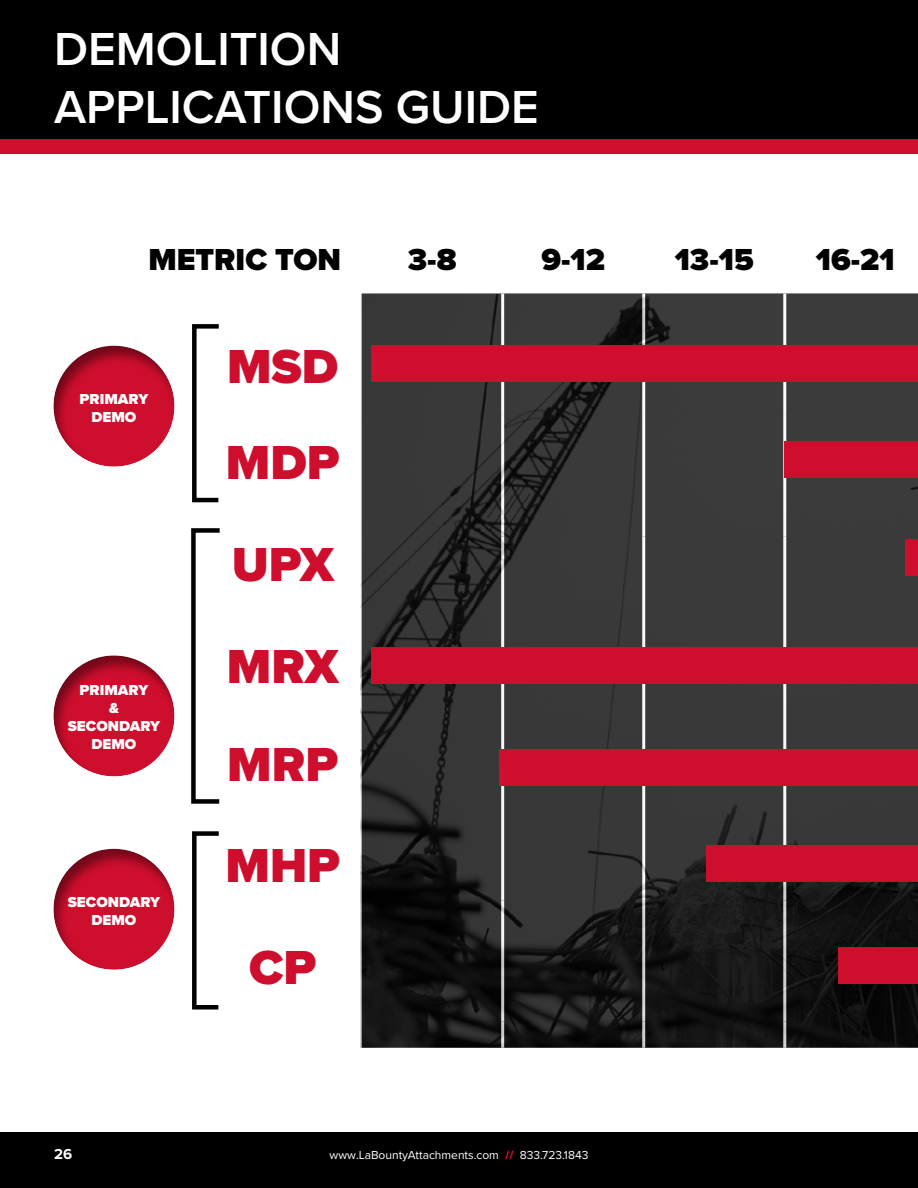
<style>
.page{position:relative;width:918px;height:1188px;background:#fff}
.page>*{position:absolute;margin:0;border:0;box-sizing:border-box;transform-origin:0 0}
.t1{font:900 49.5px/102.1px "Proxima Nova";color:#ce0e2d;text-align:justify}
.t2{font:600 48px/57.6px "Proxima Nova";color:#fff}
.t3{font:900 31.5px "Proxima Nova";color:#000}
.t4{font:900 15px/18px "Proxima Nova";color:#fff;text-align:center}
.t5{font:700 15px "Proxima Nova";color:#fff}
.t6{font:12px "Proxima Nova";color:#fff}
.s1{font-weight:900;color:#ce0e2d}
</style>
<div class="page">
<div style="left:0;top:1132px;width:918px;height:56px;background:#000"></div>
<div style="left:0;top:0;width:918px;height:146px;background:#000"></div>
<div style="left:0;top:139px;width:918px;height:15px;background:#ce0e2d"></div>
<div style="left:192px;top:324px;width:29px;height:178px;border:4px solid #000"></div>
<div style="left:191px;top:528px;width:31px;height:276px;border:4px solid #000"></div>
<div style="left:192px;top:831px;width:29px;height:179px;border:4px solid #000"></div>
<div style="left:26px;top:324px;width:178px;height:145px;background:#000;opacity:.45"></div>
<div style="left:26px;top:632px;width:178px;height:146px;background:#000;opacity:.45"></div>
<div style="left:26px;top:825px;width:178px;height:146px;background:#000;opacity:.45"></div>
<img style="left:361px;top:295px;width:557px;height:753px">
<div style="left:372px;top:647px;width:546px;height:37px;background:#ce0e2d"></div>
<div style="left:784px;top:441px;width:134px;height:36px;background:#ce0e2d"></div>
<div style="left:372px;top:345px;width:546px;height:36px;background:#ce0e2d"></div>
<div style="left:500px;top:749px;width:418px;height:36px;background:#ce0e2d"></div>
<div style="left:706px;top:846px;width:212px;height:36px;background:#ce0e2d"></div>
<div style="left:839px;top:948px;width:79px;height:36px;background:#ce0e2d"></div>
<div style="left:906px;top:539px;width:12px;height:36px;background:#ce0e2d"></div>
<h2 class="t2" style="left:54px;top:19px;width:486px">DEMOLITION<br>APPLICATIONS GUIDE</h2>
<h3 class="t3" style="left:148px;top:236px;width:194px">METRIC TON</h3>
<p class="t4" style="left:80px;top:389px;width:70px">PRIMARY<br>DEMO</p>
<p class="t4" style="left:68px;top:681px;width:94px">PRIMARY<br>&amp;<br>SECONDARY<br>DEMO</p>
<p class="t4" style="left:68px;top:893px;width:94px">SECONDARY<br>DEMO</p>
<h1 class="t1" style="left:227px;top:315px;width:113px">MSD</h1>
<h1 class="t1" style="left:226px;top:411px;width:115px">MDP UPX MRX</h1>
<h1 class="t1" style="left:225px;top:713px;width:116px;line-height:101.4px;text-align:center">MRP<br>MHP<br>CP</h1>
<h3 class="t3" style="left:408px;top:236px;width:50px">3-8</h3>
<h3 class="t3" style="left:541px;top:236px;width:65px">9-12</h3>
<h3 class="t3" style="left:675px;top:236px;width:81px">13-15</h3>
<h3 class="t3" style="left:816px;top:236px;width:80px">16-21</h3>
<p class="t5" style="left:54px;top:1143px;width:20px">26</p>
<p class="t6" style="left:330px;top:1146px;width:260px">www.LaBountyAttachments.com <span class="s1">//</span> 833.723.1843</p>
</div>
